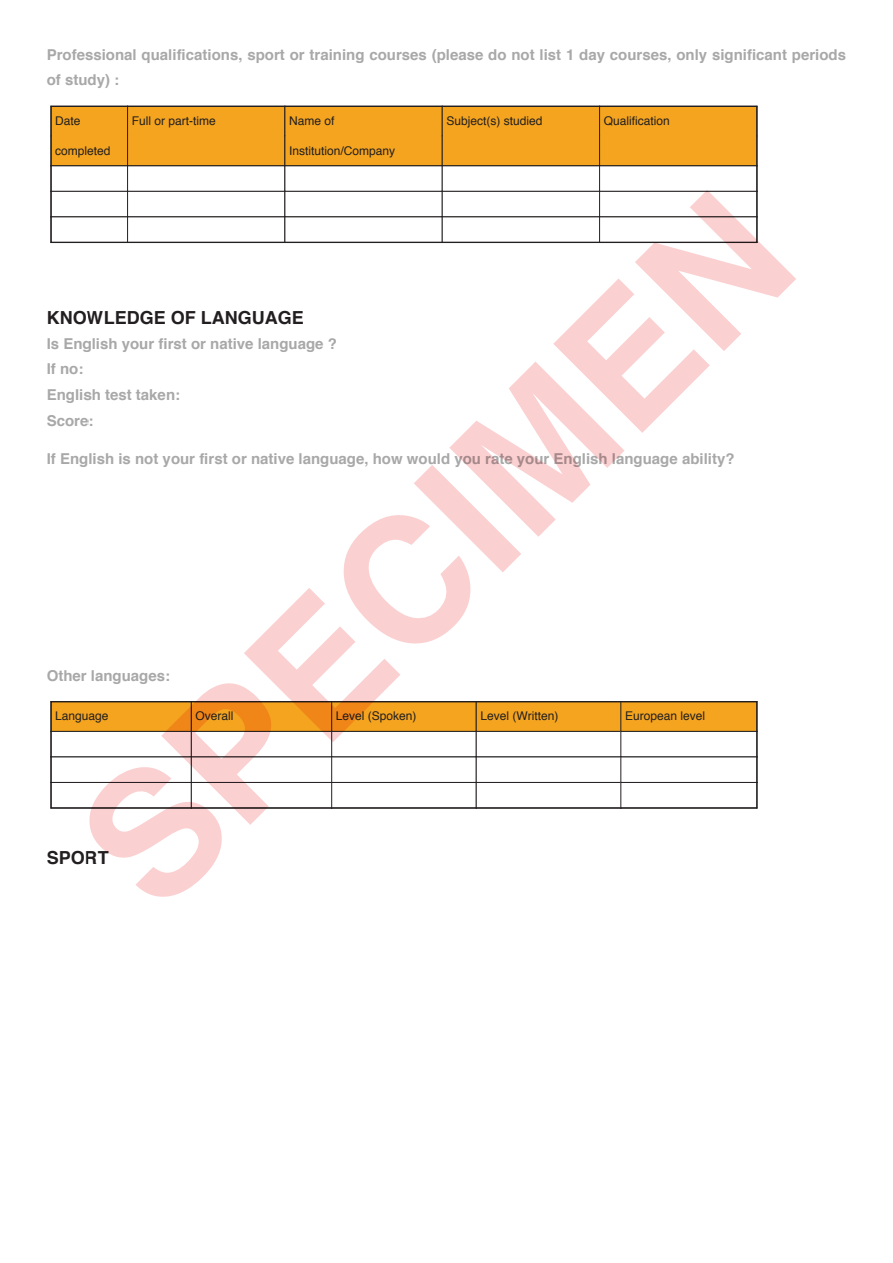
<style>
.page{position:relative;width:893px;height:1263px;background:#fff}
.page>*{position:absolute;margin:0;border:0;box-sizing:border-box;transform-origin:0 0}
.t1{font:700 18px "Helvetica";color:#231f20}
.t2{font:700 15px/25.5px "Helvetica";color:#a9a8a9}
.t3{font:12px "Helvetica";color:#231f20}
</style>
<div class="page">
<div style="left:51px;top:106px;width:77px;height:30px;background:#f4a41e"></div>
<div style="left:51px;top:136px;width:77px;height:30px;background:#f4a41e"></div>
<hr style="left:51px;top:165px;width:77px;height:1px;background:#231f20">
<div style="left:128px;top:106px;width:157px;height:30px;background:#f4a41e"></div>
<hr style="left:127px;top:106px;width:1px;height:30px;background:#231f20">
<div style="left:128px;top:136px;width:157px;height:30px;background:#f4a41e"></div>
<hr style="left:127px;top:136px;width:1px;height:30px;background:#231f20">
<hr style="left:128px;top:165px;width:157px;height:1px;background:#231f20">
<div style="left:285px;top:106px;width:157px;height:30px;background:#f4a41e"></div>
<hr style="left:284px;top:106px;width:1px;height:30px;background:#231f20">
<div style="left:285px;top:136px;width:157px;height:30px;background:#f4a41e"></div>
<hr style="left:284px;top:136px;width:1px;height:30px;background:#231f20">
<hr style="left:285px;top:165px;width:157px;height:1px;background:#231f20">
<div style="left:442px;top:106px;width:158px;height:30px;background:#f4a41e"></div>
<hr style="left:442px;top:106px;width:1px;height:30px;background:#231f20">
<div style="left:442px;top:136px;width:158px;height:30px;background:#f4a41e"></div>
<hr style="left:442px;top:136px;width:1px;height:30px;background:#231f20">
<hr style="left:442px;top:165px;width:158px;height:1px;background:#231f20">
<div style="left:600px;top:106px;width:157px;height:30px;background:#f4a41e"></div>
<hr style="left:599px;top:106px;width:1px;height:30px;background:#231f20">
<div style="left:600px;top:136px;width:157px;height:30px;background:#f4a41e"></div>
<hr style="left:599px;top:136px;width:1px;height:30px;background:#231f20">
<hr style="left:600px;top:165px;width:157px;height:1px;background:#231f20">
<hr style="left:51px;top:166px;width:77px;height:1px;background:#231f20">
<hr style="left:51px;top:191px;width:77px;height:1px;background:#231f20">
<hr style="left:51px;top:217px;width:77px;height:1px;background:#231f20">
<div style="left:51px;top:702px;width:140px;height:29px;background:#f4a41e"></div>
<hr style="left:51px;top:731px;width:140px;height:1px;background:#231f20">
<hr style="left:51px;top:757px;width:140px;height:1px;background:#231f20">
<hr style="left:51px;top:782px;width:140px;height:1px;background:#231f20">
<svg style="left:89px;top:166px;width:707px;height:731px"></svg>
<p class="t2" style="left:47px;top:42px;width:801px">Professional qualifications, sport or training courses (please do not list 1 day courses, only significant periods of study) :</p>
<p class="t3" style="left:55px;top:111px;width:27px">Date</p>
<p class="t3" style="left:55px;top:141px;width:57px">completed</p>
<p class="t3" style="left:446px;top:111px;width:98px">Subject(s) studied</p>
<p class="t3" style="left:604px;top:111px;width:68px">Qualification</p>
<p class="t3" style="left:132px;top:111px;width:86px">Full or part-time</p>
<p class="t3" style="left:289px;top:111px;width:47px">Name of</p>
<p class="t3" style="left:289px;top:141px;width:108px">Institution/Company</p>
<p class="t1" style="left:47px;top:303px;width:259px">KNOWLEDGE OF LANGUAGE</p>
<p class="t2" style="left:47px;top:331px;width:292px">Is English your first or native language ?<br>If no:<br>English test taken:<br>Score:</p>
<p class="t2" style="left:47px;top:446px;width:689px">If English is not your first or native language, how would you rate your English language ability?</p>
<p class="t2" style="left:47px;top:663px;width:125px">Other languages:</p>
<p class="t3" style="left:55px;top:707px;width:55px">Language</p>
<p class="t3" style="left:196px;top:707px;width:40px">Overall</p>
<p class="t3" style="left:336px;top:707px;width:82px">Level (Spoken)</p>
<p class="t3" style="left:480px;top:707px;width:80px">Level (Written)</p>
<p class="t3" style="left:625px;top:707px;width:82px">European level</p>
<p class="t1" style="left:47px;top:843px;width:64px">SPORT</p>
</div>
